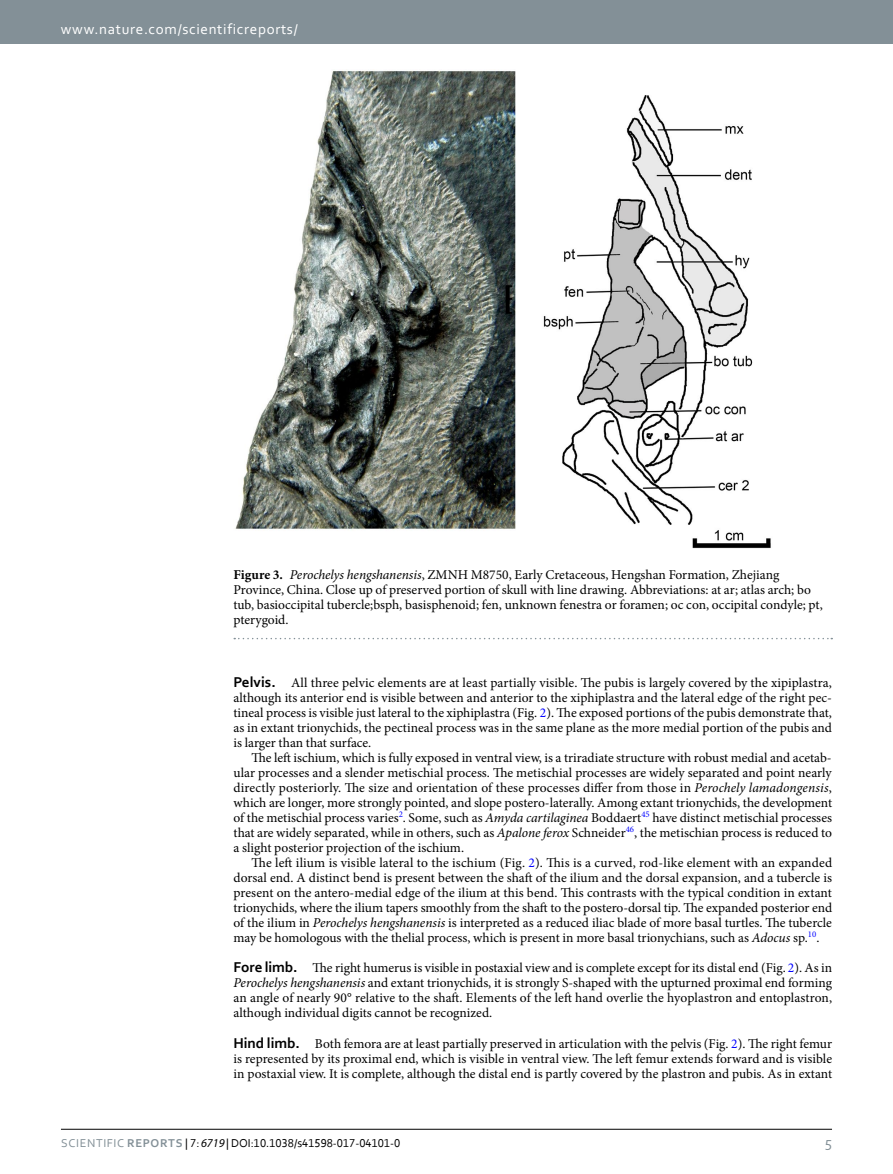
<style>
.page{position:relative;width:893px;height:1174px;background:#fff}
.page>*{position:absolute;margin:0;border:0;box-sizing:border-box;transform-origin:0 0}
.t1{font:15px "Corbel 2";letter-spacing:.045em;color:#fff}
.t2{font:15px "Corbel 2";color:#839097}
.t3{font:13.5px/15px "Minion Pro";color:#000;text-align:justify}
.t4{font:12px "Corbel";color:#000}
.s1{font-weight:700}
.s2{font-style:italic}
.s3{font-family:"Corbel Bold 2";font-size:15px}
.s4{color:#00f}
.s5{font-family:"Corbel 2";color:#839097}
.s6{font-family:"Corbel Bold 2";color:#839097}
.s7{font-family:"Myriad Pro";font-style:italic}
</style>
<div class="page">
<div style="left:0;top:0;width:893px;height:43px;background:#839097"></div>
<hr style="left:61px;top:1129px;width:771px;height:1px;background:#000">
<img style="left:235px;top:71px;width:536px;height:478px">
<svg style="left:234px;top:638px;width:598px;height:1px"></svg>
<p class="t1" style="left:61px;top:19px;width:238px">www.nature.com/scientificreports/</p>
<p class="t3" style="left:233px;top:567px;width:591px;text-align:left"><span class="s1">Figure 3.</span> <span class="s2">Perochelys hengshanensis</span>, ZMNH M8750, Early Cretaceous, Hengshan Formation, Zhejiang Province, China. Close up of preserved portion of skull with line drawing. Abbreviations: at ar; atlas arch; bo tub, basioccipital tubercle;bsph, basisphenoid; fen, unknown fenestra or foramen; oc con, occipital condyle; pt, pterygoid.</p>
<p class="t3" style="left:233px;top:675px;width:600px"><span class="s3">Pelvis.</span> All three pelvic elements are at least partially visible. The pubis is largely covered by the xipiplastra, although its anterior end is visible between and anterior to the xiphiplastra and the lateral edge of the right pec&shy;tineal process is visible just lateral to the xiphiplastra (Fig. <span class="s4">2</span>). The exposed portions of the pubis demonstrate that, as in extant trionychids, the pectineal process was in the same plane as the more medial portion of the pubis and is larger than that surface.</p>
<p class="t3" style="left:233px;top:750px;width:600px;text-indent:18px">The left ischium, which is fully exposed in ventral view, is a triradiate structure with robust medial and acetab&shy;ular processes and a slender metischial process. The metischial processes are widely separated and point nearly directly posteriorly. The size and orientation of these processes differ from those in <span class="s2">Perochely lamadongensis</span>, which are longer, more strongly pointed, and slope postero-laterally. Among extant trionychids, the development of the metischial process varies<sup>2</sup>. Some, such as <span class="s2">Amyda cartilaginea</span> Boddaert<sup>45</sup> have distinct metischial processes that are widely separated, while in others, such as <span class="s2">Apalone ferox</span> Schneider<sup>46</sup>, the metischian process is reduced to a slight posterior projection of the ischium.</p>
<p class="t3" style="left:233px;top:855px;width:600px;text-indent:18px">The left ilium is visible lateral to the ischium (Fig. <span class="s4">2</span>). This is a curved, rod-like element with an expanded dorsal end. A distinct bend is present between the shaft of the ilium and the dorsal expansion, and a tubercle is present on the antero-medial edge of the ilium at this bend. This contrasts with the typical condition in extant trionychids, where the ilium tapers smoothly from the shaft to the postero-dorsal tip. The expanded posterior end of the ilium in <span class="s2">Perochelys hengshanensis</span> is interpreted as a reduced iliac blade of more basal turtles. The tubercle may be homologous with the thelial process, which is present in more basal trionychians, such as <span class="s2">Adocus</span> sp.<sup>10</sup>.</p>
<p class="t3" style="left:233px;top:960px;width:600px"><span class="s3">Fore limb.</span> The right humerus is visible in postaxial view and is complete except for its distal end (Fig. <span class="s4">2</span>). As in <span class="s2">Perochelys hengshanensis</span> and extant trionychids, it is strongly S-shaped with the upturned proximal end forming an angle of nearly 90° relative to the shaft. Elements of the left hand overlie the hyoplastron and entoplastron, although individual digits cannot be recognized.</p>
<p class="t3" style="left:233px;top:1036px;width:600px"><span class="s3">Hind limb.</span> Both femora are at least partially preserved in articulation with the pelvis (Fig. <span class="s4">2</span>). The right femur is represented by its proximal end, which is visible in ventral view. The left femur extends forward and is visible in postaxial view. It is complete, although the distal end is partly covered by the plastron and pubis. As in extant</p>
<p class="t4" style="left:61px;top:1135px;width:341px"><span class="s5">Scientific</span> <span class="s6">REPOrTS</span> | 7: <span class="s7">6719</span> | DOI:10.1038/s41598-017-04101-0</p>
<p class="t2" style="left:825px;top:1132px;width:9px">5</p>
</div>
